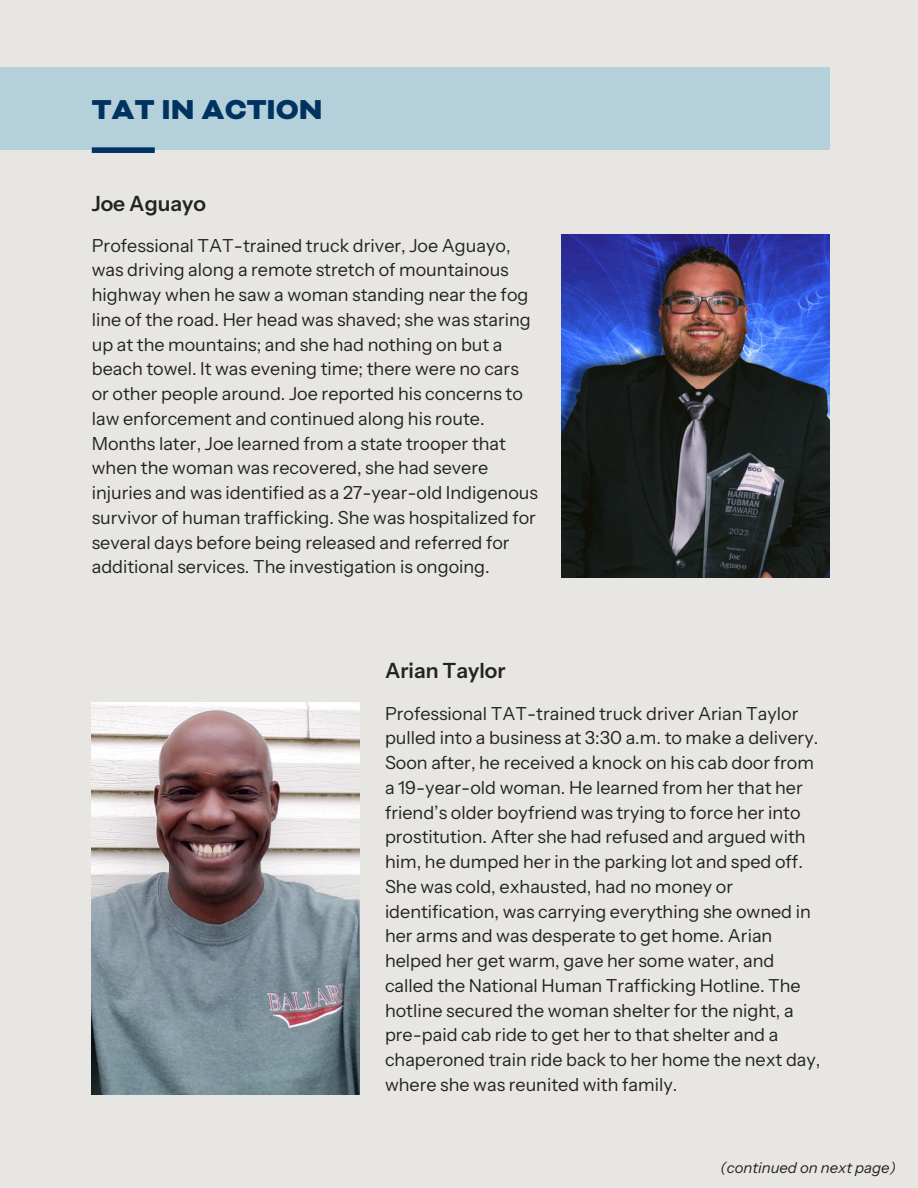
<style>
.page{position:relative;width:918px;height:1188px;background:#e8e6e3}
.page>*{position:absolute;margin:0;border:0;box-sizing:border-box;transform-origin:0 0}
.t1{font:900 31.5px "Bicyclette";color:#013361}
.t2{font:600 21px "Instrument Sans";color:#232323}
.t3{font:18px/24.8px "Instrument Sans";color:#232323}
.t4{font:italic 15px "Instrument Sans";color:#232323}
</style>
<div class="page">
<div style="left:0;top:68px;width:829px;height:82px;background:#b4d1db"></div>
<div style="left:92px;top:147px;width:63px;height:6px;background:#013361"></div>
<img style="left:92px;top:702px;width:268px;height:393px">
<img style="left:561px;top:234px;width:268px;height:344px">
<h3 class="t1" style="left:92px;top:90px;width:232px">TAT IN ACTION</h3>
<p class="t2" style="left:92px;top:190px;width:116px">Joe Aguayo</p>
<p class="t3" style="left:92px;top:233px;width:448px">Professional TAT-trained truck driver, Joe Aguayo, was driving along a remote stretch of mountainous highway when he saw a woman standing near the fog line of the road. Her head was shaved; she was staring up at the mountains; and she had nothing on but a beach towel. It was evening time; there were no cars or other people around. Joe reported his concerns to law enforcement and continued along his route.<br>Months later, Joe learned from a state trooper that when the woman was recovered, she had severe injuries and was identified as a 27-year-old Indigenous survivor of human trafficking. She was hospitalized for several days before being released and referred for additional services. The investigation is ongoing.</p>
<h2 class="t2" style="left:385px;top:657px;width:122px">Arian Taylor</h2>
<h3 class="t3" style="left:385px;top:701px;width:437px">Professional TAT-trained truck driver Arian Taylor pulled into a business at 3:30 a.m. to make a delivery.<br>Soon after, he received a knock on his cab door from a 19-year-old woman. He learned from her that her friend’s older boyfriend was trying to force her into prostitution. After she had refused and argued with him, he dumped her in the parking lot and sped off.<br>She was cold, exhausted, had no money or identification, was carrying everything she owned in her arms and was desperate to get home. Arian helped her get warm, gave her some water, and called the National Human Trafficking Hotline. The hotline secured the woman shelter for the night, a pre-paid cab ride to get her to that shelter and a chaperoned train ride back to her home the next day, where she was reunited with family.</h3>
<p class="t4" style="left:721px;top:1159px;width:177px">(continued on next page)</p>
</div>
